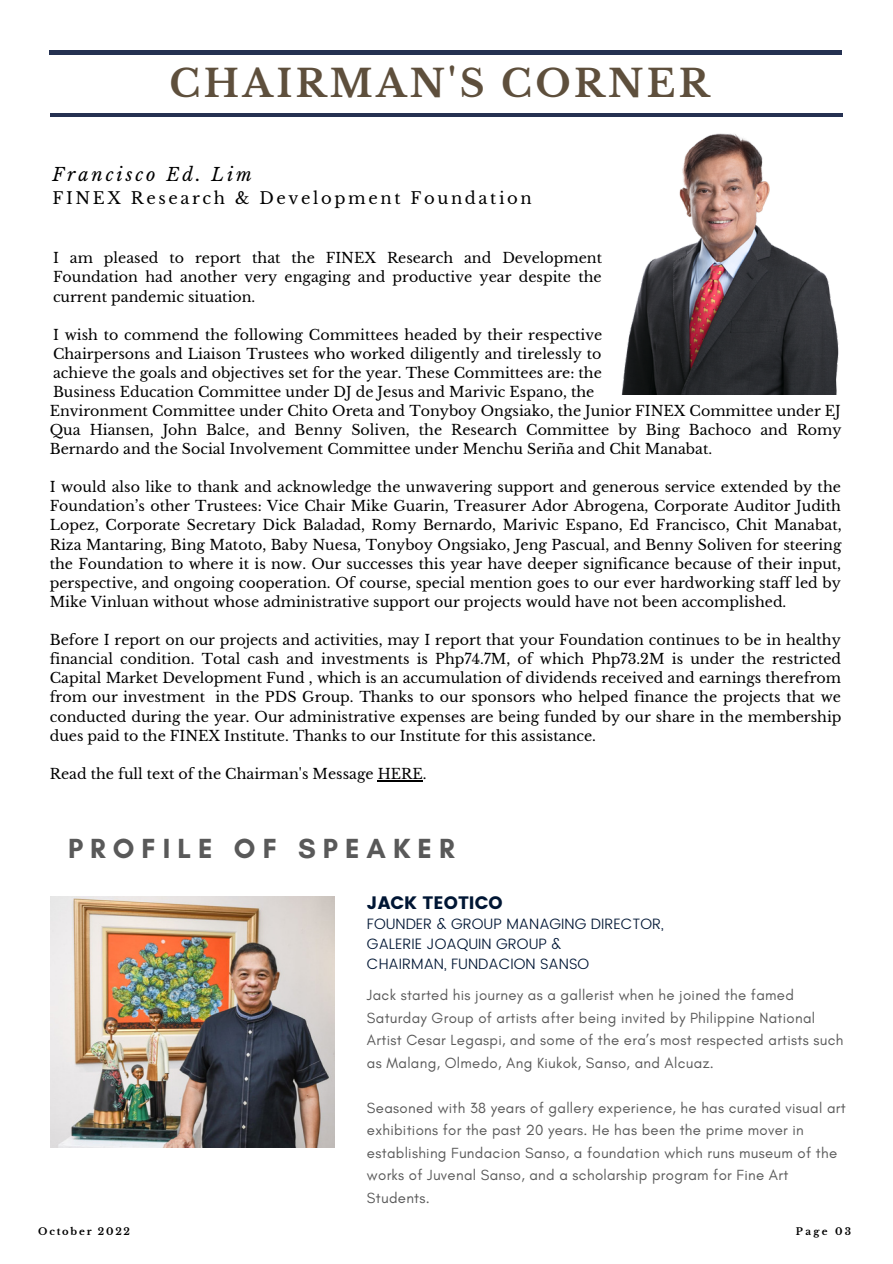
<style>
.page{position:relative;width:893px;height:1264px;background:#fff}
.page>*{position:absolute;margin:0;border:0;box-sizing:border-box;transform-origin:0 0}
.t1{font:700 37.5px "Libre Baskerville";letter-spacing:.09em;color:#5e4f3c}
.t2{font:700 28.2px "Glacial Indifference";letter-spacing:.25em;color:#595959}
.t3{font:italic 18px "Libre Baskerville";letter-spacing:.16em;color:#000}
.t4{font:18px "Poppins";color:#001634}
.t5{font:16.35px "Libre Baskerville";letter-spacing:.16em;color:#000}
.t6{font:15px/22.5px "Glacial Indifference";letter-spacing:.02em;color:#595959}
.t7{font:300 15px/20.2px "Poppins";color:#001634}
.t8{font:14.25px/19px "Libre Baskerville";color:#000;text-align:justify}
.t9{font:700 9.9px "Libre Baskerville";letter-spacing:.18em;color:#000}
</style>
<div class="page">
<hr style="left:49px;top:51px;width:793px;height:3px;background:#253151">
<hr style="left:50px;top:113px;width:792px;height:3px;background:#253151">
<img style="left:50px;top:896px;width:284px;height:251px">
<img style="left:621px;top:133px;width:218px;height:262px">
<hr style="left:378px;top:780px;width:45px;height:1px;background:#000">
<h1 class="t1" style="left:170px;top:60px;width:541px">CHAIRMAN'S CORNER</h1>
<p class="t3" style="left:53px;top:164px;width:201px">Francisco Ed. Lim</p>
<p class="t5" style="left:53px;top:188px;width:481px">FINEX Research &amp; Development Foundation</p>
<p class="t8" style="left:53px;top:249px;width:550px">I am pleased to report that the FINEX Research and Development Foundation had another very engaging and productive year despite the current pandemic situation.</p>
<p class="t8" style="left:50px;top:325px;width:793px;text-align:left">I wish to commend the following Committees headed by their respective<br>Chairpersons and Liaison Trustees who worked diligently and tirelessly to<br>achieve the goals and objectives set for the year. These Committees are: the<br>Business Education Committee under DJ de Jesus and Marivic Espano, the<br>Environment Committee under Chito Oreta and Tonyboy Ongsiako, the Junior FINEX Committee under EJ Qua Hiansen, John Balce, and Benny Soliven, the Research Committee by Bing Bachoco and Romy Bernardo and the Social Involvement Committee under Menchu Seriña and Chit Manabat.</p>
<p class="t8" style="left:50px;top:477px;width:793px">I would also like to thank and acknowledge the unwavering support and generous service extended by the Foundation’s other Trustees: Vice Chair Mike Guarin, Treasurer Ador Abrogena, Corporate Auditor Judith Lopez, Corporate Secretary Dick Baladad, Romy Bernardo, Marivic Espano, Ed Francisco, Chit Manabat, Riza Mantaring, Bing Matoto, Baby Nuesa, Tonyboy Ongsiako, Jeng Pascual, and Benny Soliven for steering the Foundation to where it is now. Our successes this year have deeper significance because of their input, perspective, and ongoing cooperation. Of course, special mention goes to our ever hardworking staff led by Mike Vinluan without whose administrative support our projects would have not been accomplished.</p>
<p class="t8" style="left:50px;top:630px;width:793px">Before I report on our projects and activities, may I report that your Foundation continues to be in healthy financial condition. Total cash and investments is Php74.7M, of which Php73.2M is under the restricted Capital Market Development Fund , which is an accumulation of dividends received and earnings therefrom from our investment in the PDS Group. Thanks to our sponsors who helped finance the projects that we conducted during the year. Our administrative expenses are being funded by our share in the membership dues paid to the FINEX Institute. Thanks to our Institute for this assistance.</p>
<p class="t8" style="left:50px;top:764px;width:378px">Read the full text of the Chairman's Message HERE.</p>
<h2 class="t2" style="left:68px;top:831px;width:388px">PROFILE OF SPEAKER</h2>
<p class="t4" style="left:367px;top:891px;width:137px">JACK TEOTICO</p>
<p class="t7" style="left:367px;top:913px;width:298px">FOUNDER &amp; GROUP MANAGING DIRECTOR,<br>GALERIE JOAQUIN GROUP &amp;<br>CHAIRMAN, FUNDACION SANSO</p>
<p class="t6" style="left:367px;top:983px;width:478px">Jack started his journey as a gallerist when he joined the famed Saturday Group of artists after being invited by Philippine National Artist Cesar Legaspi, and some of the era’s most respected artists such as Malang, Olmedo, Ang Kiukok, Sanso, and Alcuaz.</p>
<p class="t6" style="left:367px;top:1096px;width:480px">Seasoned with 38 years of gallery experience, he has curated visual art exhibitions for the past 20 years. He has been the prime mover in establishing Fundacion Sanso, a foundation which runs museum of the works of Juvenal Sanso, and a scholarship program for Fine Art Students.</p>
<p class="t9" style="left:38px;top:1225px;width:93px">October 2022</p>
<p class="t9" style="left:795px;top:1225px;width:57px">Page 03</p>
</div>
